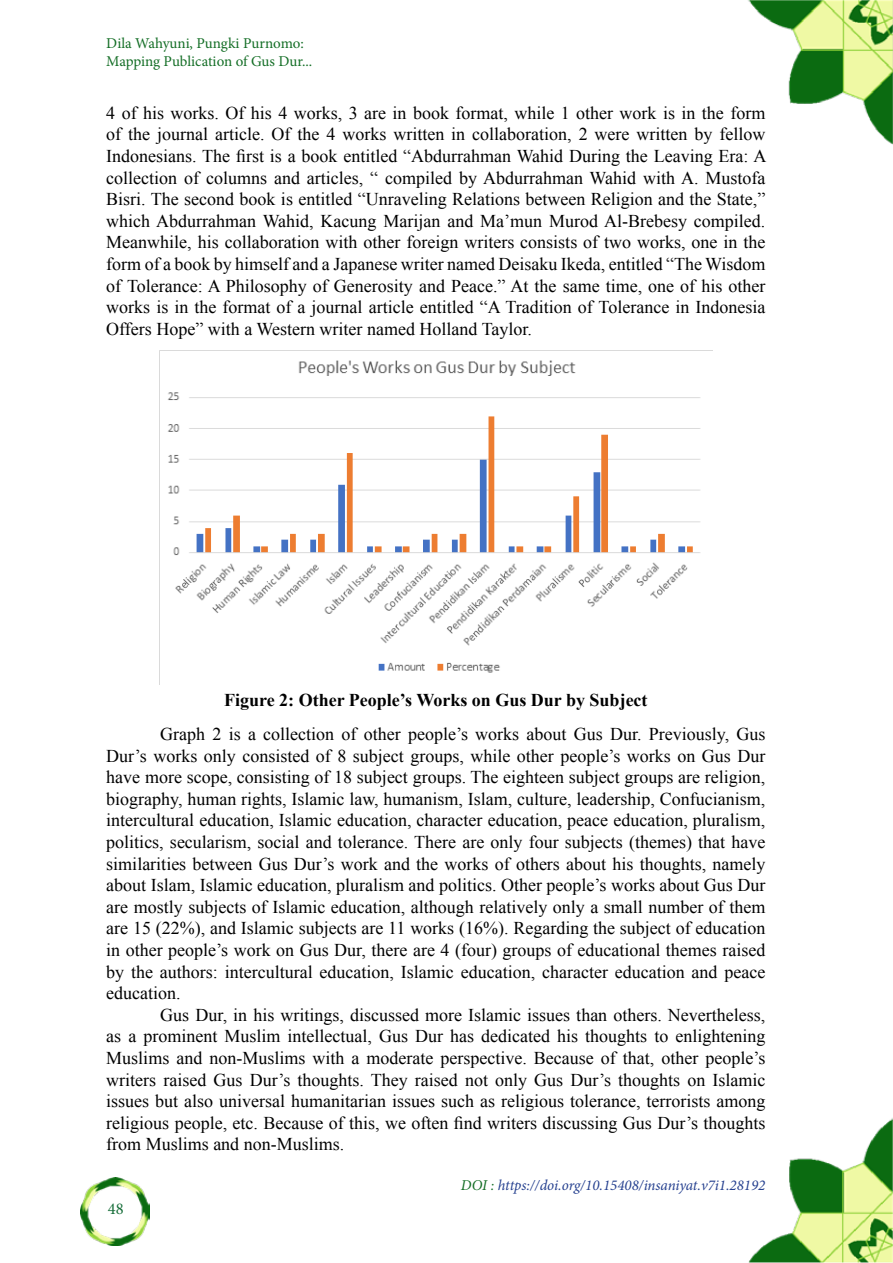
<style>
.page{position:relative;width:893px;height:1263px;background:#fff}
.page>*{position:absolute;margin:0;border:0;box-sizing:border-box;transform-origin:0 0}
.t1{font:18px/21.6px "Times New Roman";color:#000;text-align:justify}
.t2{font:700 18px "Times New Roman";color:#000}
.t3{font:16.5px "Minion Pro";color:#146c37}
.t4{font:15px/18px "Minion Pro";color:#146e26}
.t5{font:italic 15px "Minion Pro";color:#25408f}
.s1{color:#146e26}
</style>
<div class="page">
<img style="left:81px;top:1178px;width:68px;height:67px">
<img style="left:748px;top:1118px;width:145px;height:145px">
<img style="left:748px;top:0;width:145px;height:145px">
<img style="left:159px;top:351px;width:542px;height:334px">
<p class="t4" style="left:106px;top:34px;width:208px">Dila Wahyuni, Pungki Purnomo:<br>Mapping Publication of Gus Dur...</p>
<p class="t1" style="left:106px;top:102px;width:662px">4 of his works. Of his 4 works, 3 are in book format, while 1 other work is in the form of the journal article. Of the 4 works written in collaboration, 2 were written by fellow Indonesians. The first is a book entitled “Abdurrahman Wahid During the Leaving Era: A collection of columns and articles, “ compiled by Abdurrahman Wahid with A. Mustofa Bisri. The second book is entitled “Unraveling Relations between Religion and the State,” which Abdurrahman Wahid, Kacung Marijan and Ma’mun Murod Al-Brebesy compiled.<br>Meanwhile, his collaboration with other foreign writers consists of two works, one in the form of a book by himself and a Japanese writer named Deisaku Ikeda, entitled “The Wisdom of Tolerance: A Philosophy of Generosity and Peace.” At the same time, one of his other works is in the format of a journal article entitled “A Tradition of Tolerance in Indonesia Offers Hope” with a Western writer named Holland Taylor.</p>
<p class="t2" style="left:224px;top:688px;width:425px">Figure 2: Other People’s Works on Gus Dur by Subject</p>
<p class="t1" style="left:106px;top:723px;width:661px;text-indent:54px">Graph 2 is a collection of other people’s works about Gus Dur. Previously, Gus Dur’s works only consisted of 8 subject groups, while other people’s works on Gus Dur have more scope, consisting of 18 subject groups. The eighteen subject groups are religion, biography, human rights, Islamic law, humanism, Islam, culture, leadership, Confucianism, intercultural education, Islamic education, character education, peace education, pluralism, politics, secularism, social and tolerance. There are only four subjects (themes) that have similarities between Gus Dur’s work and the works of others about his thoughts, namely about Islam, Islamic education, pluralism and politics. Other people’s works about Gus Dur are mostly subjects of Islamic education, although relatively only a small number of them are 15 (22%), and Islamic subjects are 11 works (16%). Regarding the subject of education in other people’s work on Gus Dur, there are 4 (four) groups of educational themes raised by the authors: intercultural education, Islamic education, character education and peace education.</p>
<p class="t1" style="left:106px;top:1004px;width:661px;text-indent:54px">Gus Dur, in his writings, discussed more Islamic issues than others. Nevertheless, as a prominent Muslim intellectual, Gus Dur has dedicated his thoughts to enlightening Muslims and non-Muslims with a moderate perspective. Because of that, other people’s writers raised Gus Dur’s thoughts. They raised not only Gus Dur’s thoughts on Islamic issues but also universal humanitarian issues such as religious tolerance, terrorists among religious people, etc. Because of this, we often find writers discussing Gus Dur’s thoughts from Muslims and non-Muslims.</p>
<p class="t3" style="left:108px;top:1197px;width:17px">48</p>
<p class="t5" style="left:461px;top:1175px;width:306px"><span class="s1">DOI :</span> https://doi.org/10.15408/insaniyat.v7i1.28192</p>
</div>
